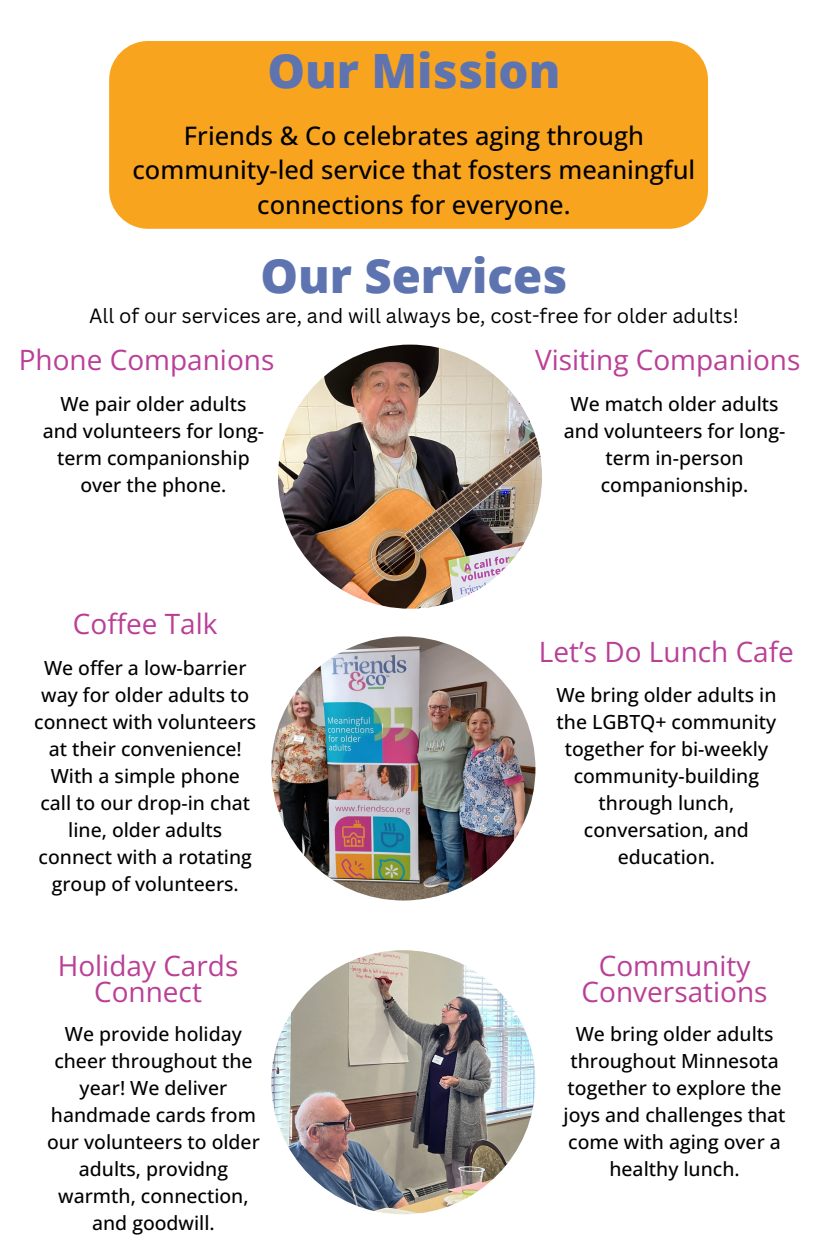
<style>
.page{position:relative;width:828px;height:1260px;background:#fff}
.page>*{position:absolute;margin:0;border:0;box-sizing:border-box;transform-origin:0 0}
.t1{font:800 47.4px "Open Sans";color:#5e74b1}
.t2{font:28px/25.6px "Open Sans";color:#ba3f97;text-align:center}
.t3{font:500 25.4px/34.4px "Open Sans";color:#000;text-align:center}
.t4{font:20px "Canva Sans";color:#000}
.t5{font:500 19.4px/27px "Open Sans";color:#000;text-align:center}
</style>
<div class="page">
<div style="left:109px;top:41px;width:599px;height:188px;background:#f9a41e;border-radius:39px"></div>
<img style="left:271px;top:950px;width:264px;height:264px;border-radius:50%">
<img style="left:278px;top:345px;width:264px;height:264px;border-radius:50%">
<img style="left:271px;top:636px;width:264px;height:265px;border-radius:50%">
<h2 class="t1" style="left:268px;top:37px;width:294px">Our Mission</h2>
<h1 class="t3" style="left:133px;top:118px;width:564px">Friends &amp; Co celebrates aging through community-led service that fosters meaningful connections for everyone.</h1>
<h1 class="t1" style="left:260px;top:243px;width:309px">Our Services</h1>
<h4 class="t4" style="left:89px;top:301px;width:651px">All of our services are, and will always be, cost-free for older adults!</h4>
<h4 class="t2" style="left:19px;top:347px;width:257px">Phone Companions</h4>
<h3 class="t2" style="left:535px;top:347px;width:267px">Visiting Companions</h3>
<h4 class="t5" style="left:43px;top:390px;width:223px">We pair older adults and volunteers for long&shy;term companionship over the phone.</h4>
<p class="t5" style="left:564px;top:390px;width:223px">We match older adults and volunteers for long&shy;term in-person companionship.</p>
<h3 class="t2" style="left:73px;top:611px;width:146px">Coffee Talk</h3>
<h4 class="t5" style="left:34px;top:654px;width:223px">We offer a low-barrier way for older adults to connect with volunteers at their convenience!<br>With a simple phone call to our drop-in chat line, older adults connect with a rotating group of volunteers.</h4>
<p class="t2" style="left:58px;top:953px;width:182px">Holiday Cards<br>Connect</p>
<h3 class="t5" style="left:47px;top:1020px;width:214px">We provide holiday cheer throughout the year! We deliver handmade cards from our volunteers to older adults, providng warmth, connection, and goodwill.</h3>
<p class="t2" style="left:539px;top:638px;width:257px">Let’s Do Lunch Cafe</p>
<h4 class="t5" style="left:556px;top:681px;width:222px">We bring older adults in the LGBTQ+ community together for bi-weekly community-building through lunch, conversation, and education.</h4>
<h4 class="t2" style="left:582px;top:953px;width:187px">Community<br>Conversations</h4>
<p class="t5" style="left:564px;top:1020px;width:223px">We bring older adults throughout Minnesota together to explore the joys and challenges that come with aging over a healthy lunch.</p>
</div>
